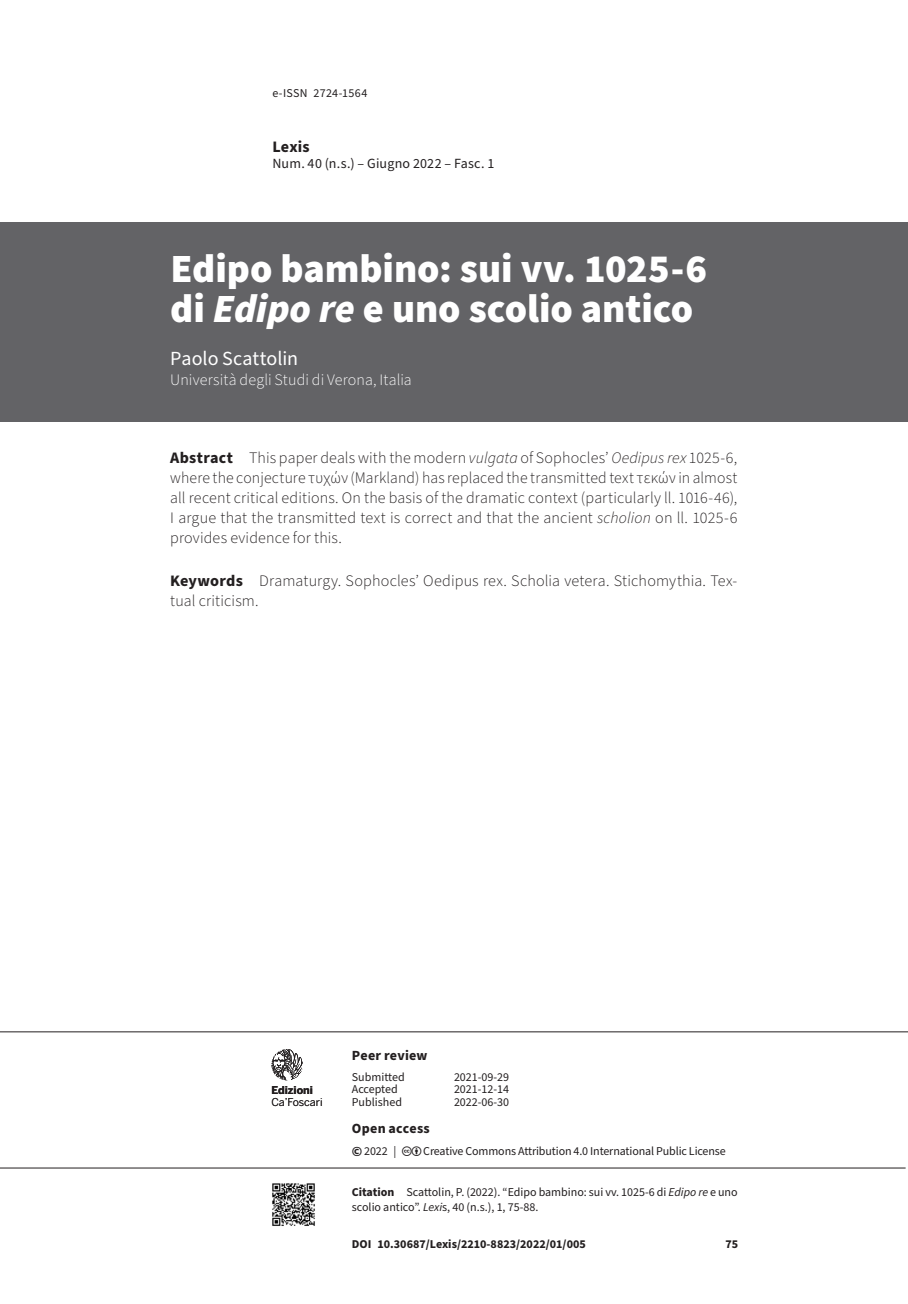
<style>
.page{position:relative;width:908px;height:1304px;background:#fff}
.page>*{position:absolute;margin:0;border:0;box-sizing:border-box;transform-origin:0 0}
.t1{font:900 40px/40px "Source Sans Pro";color:#fff}
.t2{font:20px "Source Sans Pro";color:#fff}
.t3{font:300 16px/20px "Source Sans Pro";letter-spacing:.01em;color:#231f20;text-align:justify}
.t4{font:300 16px "Source Sans Pro";letter-spacing:.005em;color:#fff}
.t5{font:700 16px "Source Sans Pro";letter-spacing:.01em;color:#231f20}
.t6{font:14px "Source Sans Pro";letter-spacing:.015em;color:#231f20}
.t7{font:700 14px "Source Sans Pro";letter-spacing:.015em;color:#231f20}
.t8{font:12px/15px "Source Sans Pro";color:#231f20}
.t9{font:700 12px "Source Sans Pro";color:#231f20}
.t10{font:12px "Source Sans Pro";letter-spacing:.03em;color:#231f20}
.t11{font:10.8px "Benton Sans";letter-spacing:-.01em;color:#231f20}
.t12{font:700 10.8px "Benton Sans";color:#231f20}
.s1{font-style:italic}
.s2{font-weight:700}
.s3{font-weight:700;font-size:14px}
</style>
<div class="page">
<hr style="left:0;top:1031px;width:907px;height:1px;background:#231f20">
<hr style="left:0;top:1168px;width:905px;height:1px;background:#231f20">
<img style="left:272px;top:1183px;width:43px;height:43px">
<svg style="left:271px;top:1049px;width:32px;height:31px"></svg>
<div style="left:0;top:223px;width:907px;height:199px;background:#636366"></div>
<p class="t10" style="left:272px;top:85px;width:96px">e-ISSN 2724-1564</p>
<p class="t5" style="left:272px;top:135px;width:39px">Lexis</p>
<p class="t6" style="left:272px;top:154px;width:223px">Num. 40 (n.s.) – Giugno 2022 – Fasc. 1</p>
<h1 class="t1" style="left:170px;top:250px;width:538px">Edipo bambino: sui vv. 1025-6 di <span class="s1">Edipo re</span> e uno scolio antico</h1>
<p class="t2" style="left:170px;top:345px;width:129px">Paolo Scattolin</p>
<p class="t4" style="left:170px;top:369px;width:243px">Università degli Studi di Verona, Italia</p>
<p class="t3" style="left:170px;top:448px;width:568px"><span class="s2">Abstract</span> This paper deals with the modern <span class="s1">vulgata</span> of Sophocles’ <span class="s1">Oedipus rex</span> 1025-6, where the conjecture τυχών (Markland) has replaced the transmitted text τεκών in almost all recent critical editions. On the basis of the dramatic context (particularly ll. 1016-46), I argue that the transmitted text is correct and that the ancient <span class="s1">scholion</span> on ll. 1025-6 provides evidence for this.</p>
<p class="t3" style="left:170px;top:571px;width:568px"><span class="s2">Keywords</span> Dramaturgy. Sophocles’ Oedipus rex. Scholia vetera. Stichomythia. Tex&shy;tual criticism.</p>
<p class="t12" style="left:271px;top:1084px;width:43px">Edizioni</p>
<p class="t11" style="left:271px;top:1095px;width:53px">Ca’Foscari</p>
<p class="t7" style="left:351px;top:1046px;width:77px">Peer review</p>
<p class="t8" style="left:351px;top:1070px;width:54px">Submitted</p>
<p class="t8" style="left:454px;top:1070px;width:57px">2021-09-29</p>
<p class="t8" style="left:351px;top:1082px;width:47px">Accepted</p>
<p class="t8" style="left:454px;top:1082px;width:57px">2021-12-14</p>
<p class="t8" style="left:351px;top:1095px;width:52px">Published</p>
<p class="t8" style="left:454px;top:1095px;width:57px">2022-06-30</p>
<p class="t7" style="left:351px;top:1119px;width:79px">Open access</p>
<p class="t8" style="left:351px;top:1144px;width:46px"><span class="s3">©</span> 2022 |</p>
<p class="t8" style="left:423px;top:1144px;width:304px">Creative Commons Attribution 4.0 International Public License</p>
<p class="t8" style="left:351px;top:1185px;width:387px"><span class="s2">Citation</span> Scattolin, P. (2022). “Edipo bambino: sui vv. 1025-6 di <span class="s1">Edipo re</span> e uno scolio antico”. <span class="s1">Lexi</span>s, 40 (n.s.), 1, 75-88.</p>
<p class="t9" style="left:351px;top:1236px;width:235px">DOI 10.30687/Lexis/2210-8823/2022/01/005</p>
<p class="t9" style="left:725px;top:1236px;width:14px">75</p>
</div>
